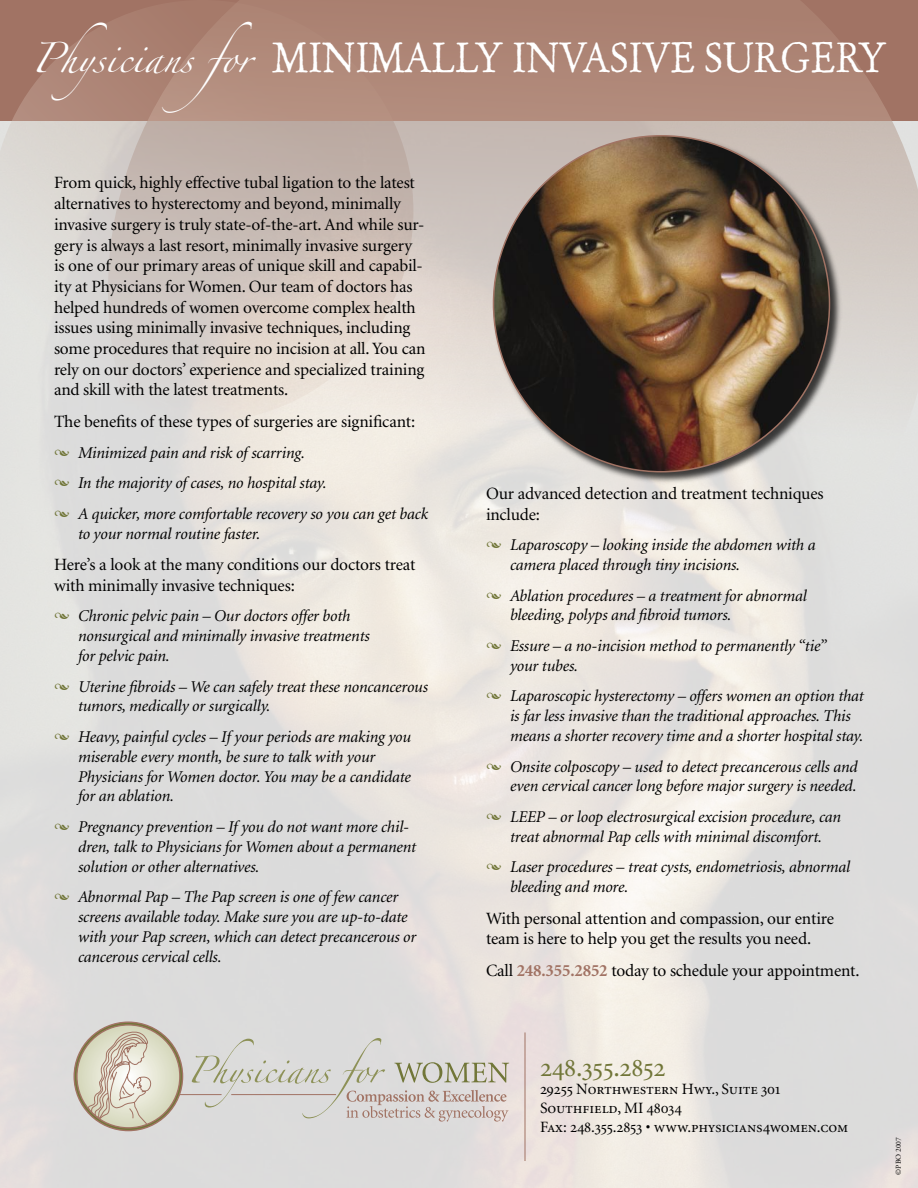
<style>
.page{position:relative;width:918px;height:1188px;background:#fff}
.page>*{position:absolute;margin:0;border:0;box-sizing:border-box;transform-origin:0 0}
.Head{font:42px "Old Claude LP";letter-spacing:-.01em;color:#fff;scale:.9 1}
.address{font:27px "Minion Regular SC";letter-spacing:-.01em;color:#717638}
.copy{font:17.25px/20.7px "Minion";letter-spacing:-.01em;color:#000}
.bullets{font:italic 16.5px/19.8px "Minion";letter-spacing:-.01em;color:#000}
.address-2{font:15.75px "Minion Regular SC";letter-spacing:-.01em;color:#000}
.t1{font:7.5px "Adobe Garamond";color:#000}
.s1{font-family:"Zapfino";font-size:27px}
.s2{font-weight:700;color:#a17364}
</style>
<div class="page">
<svg style="left:0;top:0;width:108px;height:122px;background:#a77c6d"></svg>
<svg style="left:108px;top:0;width:810px;height:122px;background:#ad8475"></svg>
<img style="left:0;top:122px;width:918px;height:1066px">
<div style="left:491px;top:133px;width:352px;height:352px;background:#000;opacity:.75"></div>
<img style="left:494px;top:136px;width:336px;height:336px;border-radius:50%">
<hr style="left:525px;top:1032px;width:1px;height:129px;background:#a17364">
<svg style="left:192px;top:1038px;width:317px;height:84px;background:#d5d2ce"></svg>
<hr style="left:231px;top:1094px;width:105px;height:1px;background:#a17364">
<hr style="left:179px;top:1094px;width:43px;height:1px;background:#a17364">
<svg style="left:74px;top:1022px;width:109px;height:109px"></svg>
<svg style="left:77px;top:1025px;width:103px;height:103px;background:#d7d4bd"></svg>
<svg style="left:86px;top:1028px;width:67px;height:97px;background:#d7cfbd"></svg>
<svg style="left:55px;top:449px;width:14px;height:7px"></svg>
<svg style="left:55px;top:480px;width:14px;height:6px"></svg>
<svg style="left:55px;top:510px;width:14px;height:7px"></svg>
<svg style="left:55px;top:613px;width:14px;height:6px"></svg>
<svg style="left:55px;top:683px;width:14px;height:7px"></svg>
<svg style="left:55px;top:733px;width:14px;height:7px"></svg>
<svg style="left:55px;top:823px;width:14px;height:7px"></svg>
<svg style="left:55px;top:894px;width:14px;height:6px"></svg>
<svg style="left:487px;top:542px;width:14px;height:6px"></svg>
<svg style="left:487px;top:592px;width:14px;height:7px"></svg>
<svg style="left:487px;top:643px;width:14px;height:6px"></svg>
<svg style="left:487px;top:693px;width:14px;height:6px"></svg>
<svg style="left:487px;top:763px;width:14px;height:7px"></svg>
<svg style="left:487px;top:814px;width:14px;height:6px"></svg>
<svg style="left:487px;top:864px;width:14px;height:6px"></svg>
<p class="Head" style="left:31px;top:32px;width:952px"><span class="s1">Physicians for</span> MINIMALLY INVASIVE SURGERY</p>
<p class="copy" style="left:54px;top:173px;width:373px">From quick, highly effective tubal ligation to the latest alternatives to hysterectomy and beyond, minimally invasive surgery is truly state-of-the-art. And while sur&shy;gery is always a last resort, minimally invasive surgery is one of our primary areas of unique skill and capabil&shy;ity at Physicians for Women. Our team of doctors has helped hundreds of women overcome complex health issues using minimally invasive techniques, including some procedures that require no incision at all. You can rely on our doctors’ experience and specialized training and skill with the latest treatments.</p>
<p class="copy" style="left:54px;top:412px;width:363px">The benefits of these types of surgeries are significant:</p>
<p class="bullets" style="left:78px;top:443px;width:229px">Minimized pain and risk of scarring.</p>
<p class="bullets" style="left:78px;top:474px;width:250px">In the majority of cases, no hospital stay.</p>
<p class="bullets" style="left:78px;top:504px;width:352px">A quicker, more comfortable recovery so you can get back to your normal routine faster.</p>
<p class="copy" style="left:54px;top:555px;width:363px">Here’s a look at the many conditions our doctors treat with minimally invasive techniques:</p>
<p class="bullets" style="left:78px;top:607px;width:293px">Chronic pelvic pain – Our doctors offer both nonsurgical and minimally invasive treatments for pelvic pain.</p>
<p class="bullets" style="left:78px;top:677px;width:352px">Uterine fibroids – We can safely treat these noncancerous tumors, medically or surgically.</p>
<p class="bullets" style="left:78px;top:727px;width:335px">Heavy, painful cycles – If your periods are making you miserable every month, be sure to talk with your Physicians for Women doctor. You may be a candidate for an ablation.</p>
<p class="bullets" style="left:78px;top:817px;width:340px">Pregnancy prevention – If you do not want more chil&shy;dren, talk to Physicians for Women about a permanent solution or other alternatives.</p>
<p class="bullets" style="left:78px;top:888px;width:340px">Abnormal Pap – The Pap screen is one of few cancer screens available today. Make sure you are up-to-date with your Pap screen, which can detect precancerous or cancerous cervical cells.</p>
<p class="copy" style="left:486px;top:484px;width:339px">Our advanced detection and treatment techniques include:</p>
<p class="bullets" style="left:510px;top:536px;width:307px">Laparoscopy – looking inside the abdomen with a camera placed through tiny incisions.</p>
<p class="bullets" style="left:510px;top:586px;width:298px">Ablation procedures – a treatment for abnormal bleeding, polyps and fibroid tumors.</p>
<p class="bullets" style="left:510px;top:637px;width:319px">Essure – a no-incision method to permanently “tie” your tubes.</p>
<p class="bullets" style="left:510px;top:687px;width:355px">Laparoscopic hysterectomy – offers women an option that is far less invasive than the traditional approaches. This means a shorter recovery time and a shorter hospital stay.</p>
<p class="bullets" style="left:510px;top:757px;width:349px">Onsite colposcopy – used to detect precancerous cells and even cervical cancer long before major surgery is needed.</p>
<p class="bullets" style="left:510px;top:808px;width:333px">LEEP – or loop electrosurgical excision procedure, can treat abnormal Pap cells with minimal discomfort.</p>
<p class="bullets" style="left:510px;top:858px;width:342px">Laser procedures – treat cysts, endometriosis, abnormal bleeding and more.</p>
<p class="copy" style="left:486px;top:909px;width:349px">With personal attention and compassion, our entire team is here to help you get the results you need.</p>
<p class="copy" style="left:486px;top:961px;width:375px">Call <span class="s2">248.355.2852</span> today to schedule your appointment.</p>
<p class="address" style="left:540px;top:1054px;width:127px">248.355.2852</p>
<p class="address-2" style="left:540px;top:1082px;width:242px">29255 Northwestern Hwy., Suite 301</p>
<p class="address-2" style="left:540px;top:1101px;width:143px">Southfield, MI 48034</p>
<p class="address-2" style="left:540px;top:1119px;width:310px">Fax: 248.355.2853 • www.physicians4women.com</p>
<p class="t1" style="left:895px;top:1174px;width:39px;rotate:-90deg">©PBO 2007</p>
</div>
